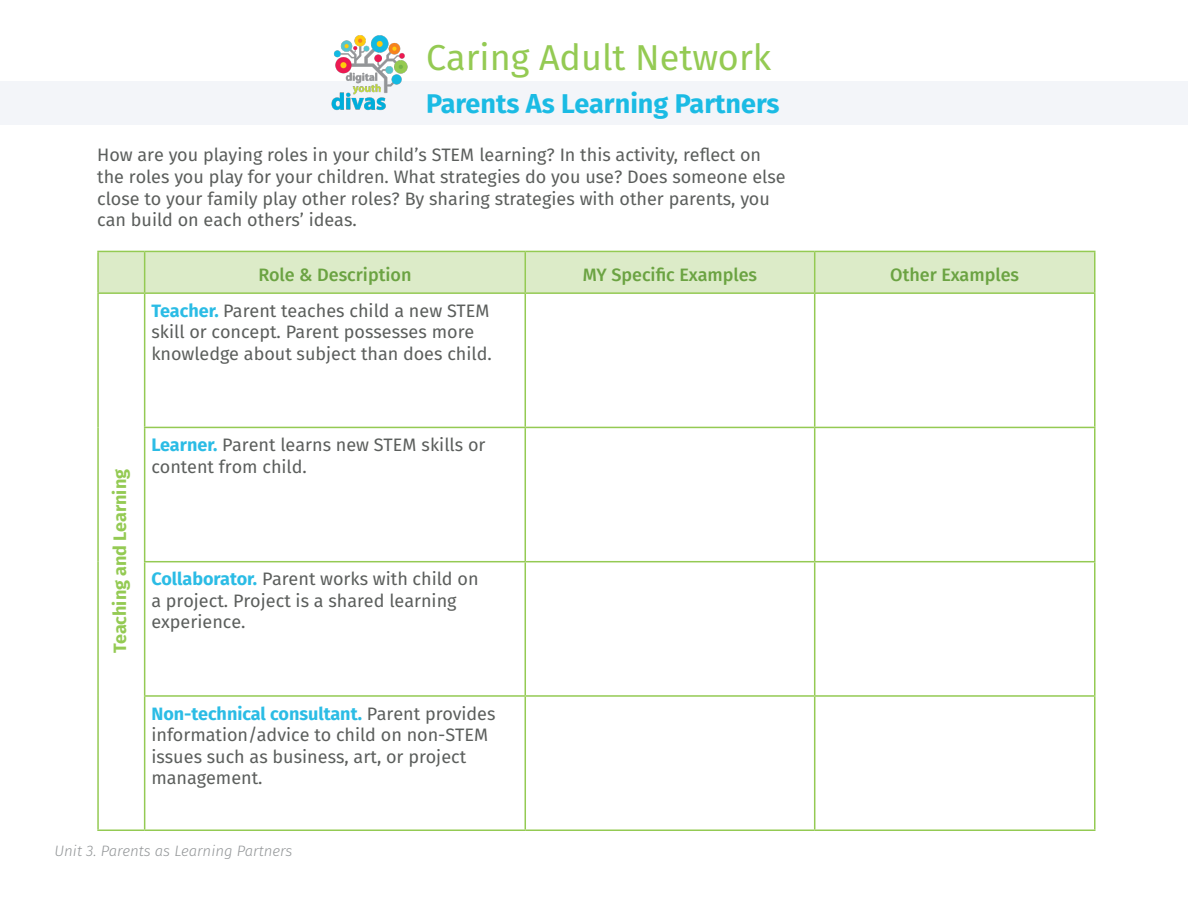
<style>
.page{position:relative;width:1188px;height:918px;background:#fff}
.page>*{position:absolute;margin:0;border:0;box-sizing:border-box;transform-origin:0 0}
.Title_header{font:36px "Fira Sans";color:#94ca53}
.t1{font:700 27px "Fira Sans";color:#1bbbe4}
.t2{font:18px/21.6px "Fira Sans";color:#5b5e5c}
.t3{font:500 18px "Fira Sans";color:#6ba342}
.t4{font:700 18px "Fira Sans";color:#94ca53}
.t5{font:italic 300 15px "Fira Sans";color:#939698}
.s1{font-weight:700;color:#2bbce5}
</style>
<div class="page">
<div style="left:0;top:81px;width:1188px;height:43px;background:#f3f5f9"></div>
<img style="left:331px;top:35px;width:77px;height:76px">
<div style="left:99px;top:252px;width:995px;height:40px;background:#dcebc8"></div>
<hr style="left:97px;top:251px;width:48px;height:1px;background:#94ca53">
<hr style="left:97px;top:252px;width:2px;height:40px;background:#94ca53">
<hr style="left:145px;top:251px;width:380px;height:1px;background:#94ca53">
<hr style="left:144px;top:252px;width:1px;height:40px;background:#94ca53">
<hr style="left:525px;top:251px;width:290px;height:1px;background:#94ca53">
<hr style="left:525px;top:252px;width:1px;height:40px;background:#94ca53">
<hr style="left:815px;top:251px;width:281px;height:1px;background:#94ca53">
<hr style="left:814px;top:252px;width:1px;height:40px;background:#94ca53">
<hr style="left:1094px;top:252px;width:2px;height:40px;background:#94ca53">
<hr style="left:97px;top:292px;width:48px;height:2px;background:#94ca53">
<hr style="left:97px;top:294px;width:2px;height:133px;background:#94ca53">
<hr style="left:145px;top:292px;width:380px;height:2px;background:#94ca53">
<hr style="left:144px;top:294px;width:1px;height:133px;background:#94ca53">
<hr style="left:525px;top:292px;width:290px;height:2px;background:#94ca53">
<hr style="left:525px;top:294px;width:1px;height:133px;background:#94ca53">
<hr style="left:815px;top:292px;width:281px;height:2px;background:#94ca53">
<hr style="left:814px;top:294px;width:1px;height:133px;background:#94ca53">
<hr style="left:1094px;top:294px;width:2px;height:133px;background:#94ca53">
<hr style="left:97px;top:427px;width:2px;height:135px;background:#94ca53">
<hr style="left:144px;top:427px;width:381px;height:1px;background:#94ca53">
<hr style="left:144px;top:428px;width:1px;height:133px;background:#94ca53">
<hr style="left:525px;top:427px;width:290px;height:1px;background:#94ca53">
<hr style="left:525px;top:428px;width:1px;height:133px;background:#94ca53">
<hr style="left:815px;top:427px;width:281px;height:1px;background:#94ca53">
<hr style="left:814px;top:428px;width:1px;height:133px;background:#94ca53">
<hr style="left:1094px;top:428px;width:2px;height:133px;background:#94ca53">
<hr style="left:97px;top:562px;width:2px;height:134px;background:#94ca53">
<hr style="left:144px;top:561px;width:381px;height:1px;background:#94ca53">
<hr style="left:144px;top:562px;width:1px;height:133px;background:#94ca53">
<hr style="left:525px;top:561px;width:290px;height:1px;background:#94ca53">
<hr style="left:525px;top:562px;width:1px;height:133px;background:#94ca53">
<hr style="left:815px;top:561px;width:281px;height:1px;background:#94ca53">
<hr style="left:814px;top:562px;width:1px;height:133px;background:#94ca53">
<hr style="left:1094px;top:562px;width:2px;height:133px;background:#94ca53">
<hr style="left:97px;top:696px;width:2px;height:134px;background:#94ca53">
<hr style="left:144px;top:695px;width:381px;height:2px;background:#94ca53">
<hr style="left:144px;top:697px;width:1px;height:133px;background:#94ca53">
<hr style="left:525px;top:695px;width:290px;height:2px;background:#94ca53">
<hr style="left:525px;top:697px;width:1px;height:133px;background:#94ca53">
<hr style="left:815px;top:695px;width:281px;height:2px;background:#94ca53">
<hr style="left:814px;top:697px;width:1px;height:133px;background:#94ca53">
<hr style="left:1094px;top:697px;width:2px;height:133px;background:#94ca53">
<hr style="left:97px;top:830px;width:48px;height:1px;background:#94ca53">
<hr style="left:145px;top:830px;width:380px;height:1px;background:#94ca53">
<hr style="left:525px;top:830px;width:290px;height:1px;background:#94ca53">
<hr style="left:815px;top:830px;width:281px;height:1px;background:#94ca53">
<p class="Title_header" style="left:426px;top:32px;width:347px">Caring Adult Network</p>
<p class="t1" style="left:426px;top:81px;width:355px">Parents As Learning Partners</p>
<p class="t2" style="left:97px;top:146px;width:690px">How are you playing roles in your child’s STEM learning? In this activity, reflect on the roles you play for your children. What strategies do you use? Does someone else close to your family play other roles? By sharing strategies with other parents, you can build on each others’ ideas.</p>
<p class="t3" style="left:258px;top:260px;width:155px">Role &amp; Description</p>
<p class="t3" style="left:583px;top:260px;width:176px">MY Specific Examples</p>
<p class="t3" style="left:890px;top:260px;width:130px">Other Examples</p>
<p class="t2" style="left:151px;top:301px;width:342px"><span class="s1">Teacher.</span> Parent teaches child a new STEM skill or concept. Parent possesses more knowledge about subject than does child.</p>
<p class="t4" style="left:105px;top:653px;width:185px;rotate:-90deg">Teaching and Learning</p>
<p class="t2" style="left:151px;top:435px;width:336px"><span class="s1">Learner.</span> Parent learns new STEM skills or content from child.</p>
<p class="t2" style="left:151px;top:570px;width:329px"><span class="s1">Collaborator.</span> Parent works with child on a project. Project is a shared learning experience.</p>
<p class="t2" style="left:151px;top:704px;width:346px"><span class="s1">Non-technical consultant.</span> Parent provides information/advice to child on non-STEM issues such as business, art, or project management.</p>
<p class="t5" style="left:55px;top:841px;width:239px">Unit 3. Parents as Learning Partners</p>
</div>
